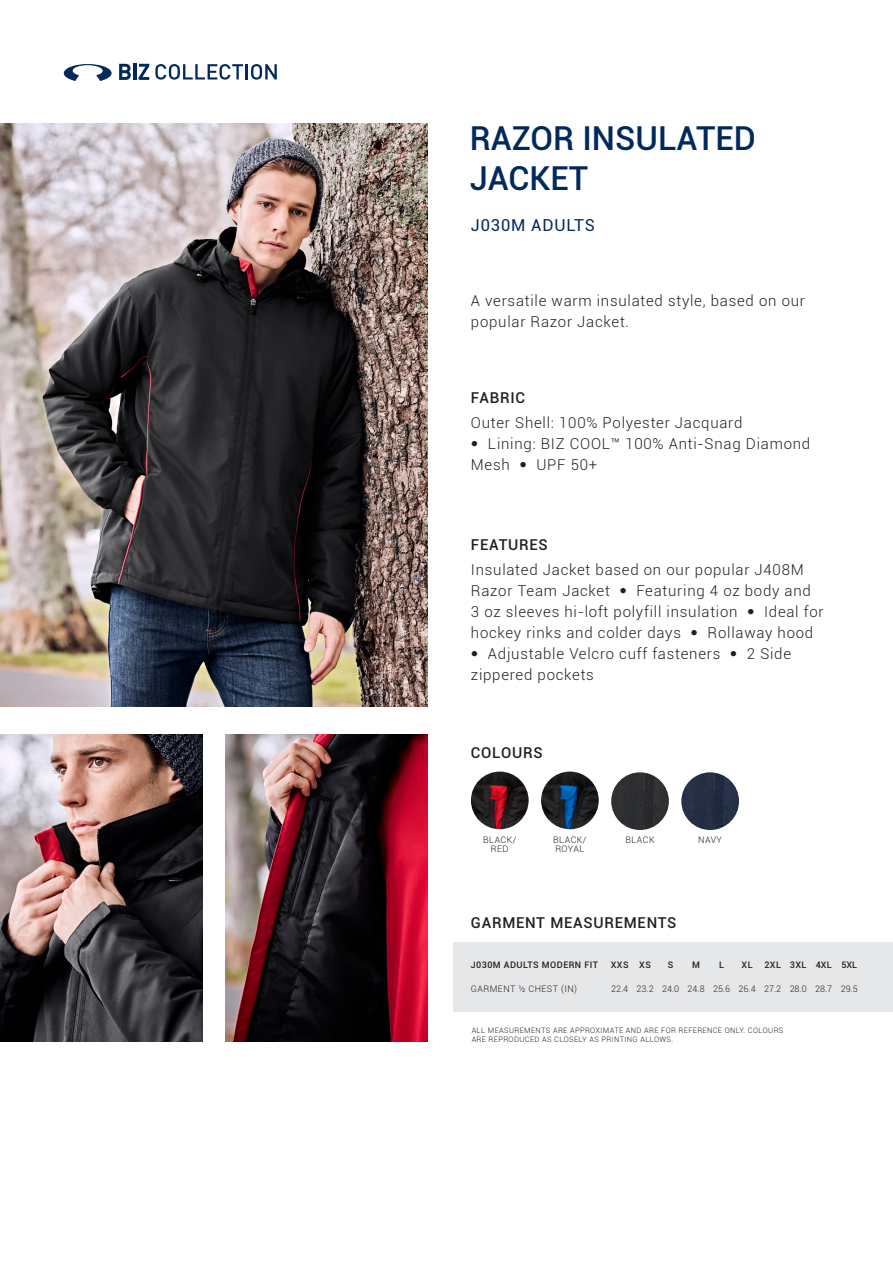
<style>
.page{position:relative;width:893px;height:1263px;background:#fff}
.page>*{position:absolute;margin:0;border:0;box-sizing:border-box;transform-origin:0 0}
.t1{font:500 33px/39.6px "Roboto";color:#00295c}
.t2{font:16.5px "Roboto";letter-spacing:.05em;color:#00295c}
.Bullet_Points{font:300 15px/21px "Roboto";letter-spacing:.05em;color:#231f20}
.Bullet_Points-2{font:500 15px "Roboto";letter-spacing:.05em;color:#231f20}
.Table_Normal{font:300 9px "Roboto";letter-spacing:.035em;color:#231f20}
.t3{font:500 9px "Roboto";letter-spacing:.05em;color:#231f20}
.Bullet_Points-3{font:300 9px "Roboto";letter-spacing:.05em;color:#231f20}
.Table_Normal-2{font:300 7.5px/9px "Roboto";letter-spacing:.05em;color:#231f20}
.s1{font-family:"Helvetica Neue LT Std";font-weight:100;font-stretch:condensed}
</style>
<div class="page">
<img style="left:0;top:124px;width:428px;height:582px">
<svg style="left:64px;top:64px;width:48px;height:17px"></svg>
<svg style="left:119px;top:64px;width:12px;height:16px"></svg>
<hr style="left:133px;top:64px;width:3px;height:16px;background:#00295c">
<svg style="left:139px;top:64px;width:10px;height:16px"></svg>
<svg style="left:155px;top:64px;width:122px;height:16px"></svg>
<img style="left:225px;top:734px;width:203px;height:307px">
<img style="left:0;top:734px;width:202px;height:307px">
<img style="left:471px;top:771px;width:58px;height:58px;border-radius:29px">
<img style="left:541px;top:771px;width:58px;height:58px;border-radius:29px">
<img style="left:611px;top:772px;width:58px;height:58px;border-radius:29px">
<img style="left:681px;top:772px;width:58px;height:58px;border-radius:29px">
<div style="left:454px;top:942px;width:439px;height:70px;background:#e6e7e9"></div>
<p class="t1" style="left:470px;top:117px;width:287px">RAZOR INSULATED<br>JACKET</p>
<p class="t2" style="left:471px;top:213px;width:125px">J030M ADULTS</p>
<p class="Bullet_Points" style="left:471px;top:289px;width:336px">A versatile warm insulated style, based on our popular Razor Jacket.</p>
<p class="Bullet_Points-2" style="left:471px;top:387px;width:56px">FABRIC</p>
<p class="Bullet_Points" style="left:471px;top:412px;width:273px">Outer Shell: 100% Polyester Jacquard</p>
<p class="Bullet_Points" style="left:471px;top:433px;width:341px"><span class="s1">•</span> Lining: BIZ COOL™ 100% Anti-Snag Diamond<br>Mesh <span class="s1">•</span> UPF 50+</p>
<p class="Bullet_Points-2" style="left:471px;top:534px;width:78px">FEATURES</p>
<p class="Bullet_Points" style="left:471px;top:558px;width:354px">Insulated Jacket based on our popular J408M Razor Team Jacket <span class="s1">•</span> Featuring 4 oz body and<br>3 oz sleeves hi-loft polyfill insulation <span class="s1">•</span> Ideal for hockey rinks and colder days <span class="s1">•</span> Rollaway hood</p>
<p class="Bullet_Points" style="left:471px;top:642px;width:322px"><span class="s1">•</span> Adjustable Velcro cuff fasteners <span class="s1">•</span> 2 Side zippered pockets</p>
<p class="Bullet_Points-2" style="left:471px;top:742px;width:73px">COLOURS</p>
<p class="Bullet_Points-3" style="left:483px;top:833px;width:35px">BLACK/</p>
<p class="Bullet_Points-3" style="left:491px;top:842px;width:19px">RED</p>
<p class="Bullet_Points-3" style="left:553px;top:833px;width:35px">BLACK/</p>
<p class="Bullet_Points-3" style="left:555px;top:842px;width:31px">ROYAL</p>
<p class="Bullet_Points-3" style="left:625px;top:833px;width:31px">BLACK</p>
<p class="Bullet_Points-3" style="left:698px;top:833px;width:25px">NAVY</p>
<p class="Bullet_Points-2" style="left:471px;top:912px;width:207px">GARMENT MEASUREMENTS</p>
<p class="t3" style="left:471px;top:958px;width:129px">J030M ADULTS MODERN FIT</p>
<p class="t3" style="left:611px;top:958px;width:19px">XXS</p>
<p class="t3" style="left:639px;top:958px;width:13px">XS</p>
<p class="t3" style="left:668px;top:958px;width:7px">S</p>
<p class="t3" style="left:692px;top:958px;width:9px">M</p>
<p class="t3" style="left:719px;top:958px;width:6px">L</p>
<p class="t3" style="left:742px;top:958px;width:13px">XL</p>
<p class="t3" style="left:764px;top:958px;width:18px">2XL</p>
<p class="t3" style="left:790px;top:958px;width:18px">3XL</p>
<p class="t3" style="left:816px;top:958px;width:17px">4XL</p>
<p class="t3" style="left:841px;top:958px;width:17px">5XL</p>
<p class="Table_Normal" style="left:471px;top:982px;width:108px">GARMENT ½ CHEST (IN)</p>
<p class="Table_Normal" style="left:611px;top:982px;width:19px">22.4</p>
<p class="Table_Normal" style="left:637px;top:982px;width:19px">23.2</p>
<p class="Table_Normal" style="left:662px;top:982px;width:19px">24.0</p>
<p class="Table_Normal" style="left:688px;top:982px;width:19px">24.8</p>
<p class="Table_Normal" style="left:713px;top:982px;width:19px">25.6</p>
<p class="Table_Normal" style="left:739px;top:982px;width:19px">26.4</p>
<p class="Table_Normal" style="left:764px;top:982px;width:19px">27.2</p>
<p class="Table_Normal" style="left:790px;top:982px;width:19px">28.0</p>
<p class="Table_Normal" style="left:815px;top:982px;width:19px">28.7</p>
<p class="Table_Normal" style="left:841px;top:982px;width:19px">29.5</p>
<p class="Table_Normal-2" style="left:472px;top:1025px;width:313px">ALL MEASUREMENTS ARE APPROXIMATE AND ARE FOR REFERENCE ONLY. COLOURS<br>ARE REPRODUCED AS CLOSELY AS PRINTING ALLOWS.</p>
</div>
